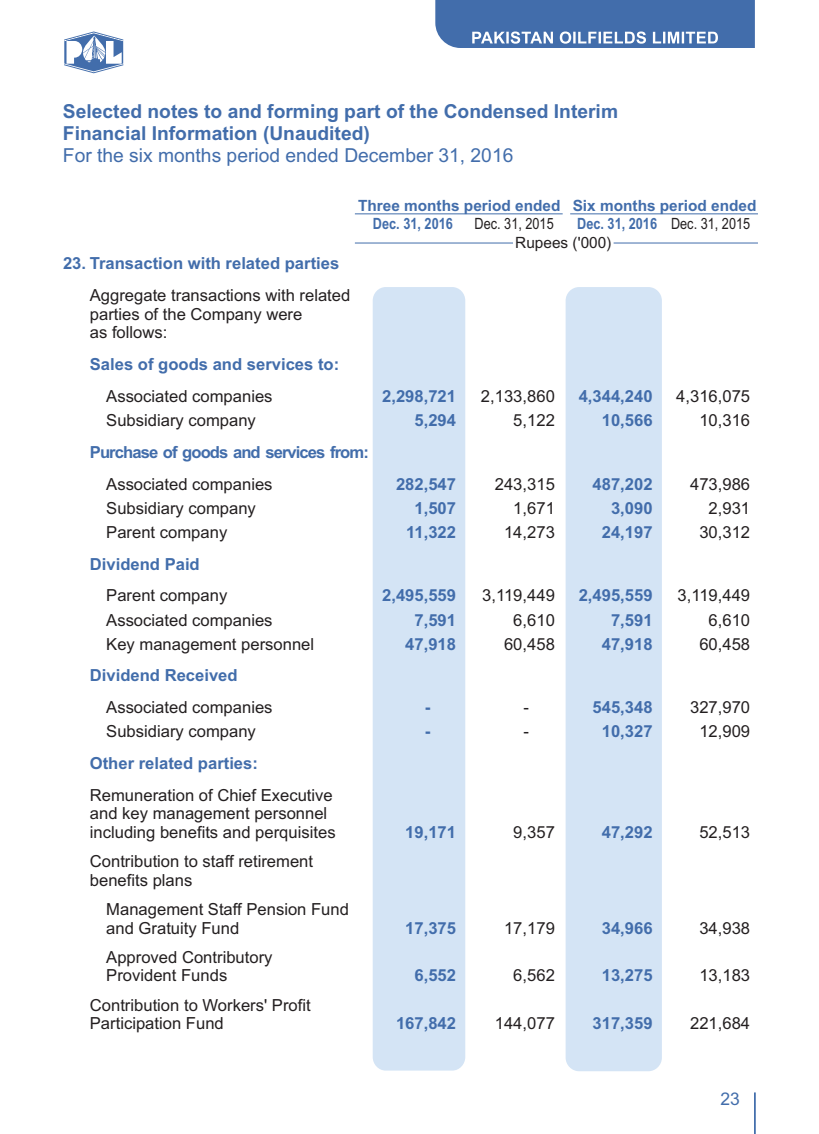
<style>
.page{position:relative;width:819px;height:1134px;background:#fff}
.page>*{position:absolute;margin:0;border:0;box-sizing:border-box;transform-origin:0 0}
.t1{font:700 19.25px/21.5px "Arial";color:#426dab}
.t2{font:19.25px "Arial";color:#426dab}
.t3{font:17.5px "Arial";color:#426dab}
.t4{font:16.62px/18.6px "Arial";color:#231f20}
.t5{font:700 16.62px "Arial";color:#426dab}
.t6{font:700 16.62px "Arial";letter-spacing:-.055em;color:#426dab}
.t7{font:700 15.58px "Arial";color:#426dab}
.t8{font:15.58px "Arial Narrow";color:#231f20}
.t9{font:700 15.58px "Arial Narrow";color:#426dab}
.t10{font:15.58px "Arial";color:#231f20}
</style>
<div class="page">
<div style="left:373px;top:287px;width:92px;height:784px;background:#d4e4f5;border-radius:13px"></div>
<div style="left:566px;top:287px;width:96px;height:784px;background:#d4e4f5;border-radius:14px"></div>
<hr style="left:754px;top:1092px;width:2px;height:42px;background:#426dab">
<svg style="left:435px;top:0;width:320px;height:48px;background:#537ab2"></svg>
<svg style="left:64px;top:32px;width:59px;height:41px"></svg>
<hr style="left:570px;top:213px;width:188px;height:1px;background:#426dab">
<hr style="left:355px;top:243px;width:158px;height:1px;background:#426dab">
<hr style="left:614px;top:243px;width:144px;height:1px;background:#426dab">
<hr style="left:355px;top:213px;width:208px;height:1px;background:#426dab">
<p class="t1" style="left:63px;top:103px;width:557px">Selected notes to and forming part of the Condensed Interim<br>Financial Information (Unaudited)</p>
<p class="t2" style="left:63px;top:148px;width:452px">For the six months period ended December 31, 2016</p>
<p class="t7" style="left:358px;top:199px;width:400px">Three months period ended Six months period ended</p>
<p class="t9" style="left:373px;top:215px;width:81px">Dec. 31, 2016</p>
<p class="t8" style="left:475px;top:218px;width:81px">Dec. 31, 2015</p>
<p class="t9" style="left:577px;top:215px;width:81px">Dec. 31, 2016</p>
<p class="t8" style="left:671px;top:218px;width:81px">Dec. 31, 2015</p>
<p class="t5" style="left:63px;top:257px;width:278px">23. Transaction with related parties</p>
<p class="t4" style="left:90px;top:288px;width:262px">Aggregate transactions with related parties of the Company were<br>as follows:</p>
<p class="t5" style="left:90px;top:358px;width:251px">Sales of goods and services to:</p>
<p class="t10" style="left:515px;top:237px;width:98px">Rupees ('000)</p>
<p class="t4" style="left:106px;top:388px;width:168px">Associated companies</p>
<p class="t4" style="left:481px;top:388px;width:75px">2,133,860</p>
<p class="t4" style="left:676px;top:388px;width:75px">4,316,075</p>
<p class="t4" style="left:106px;top:412px;width:151px">Subsidiary company</p>
<p class="t4" style="left:513px;top:412px;width:43px">5,122</p>
<p class="t4" style="left:699px;top:412px;width:52px">10,316</p>
<p class="t5" style="left:382px;top:390px;width:75px">2,298,721</p>
<p class="t5" style="left:579px;top:390px;width:75px">4,344,240</p>
<p class="t5" style="left:415px;top:414px;width:43px">5,294</p>
<p class="t5" style="left:602px;top:414px;width:52px">10,566</p>
<p class="t6" style="left:90px;top:446px;width:281px">Purchase of goods and services from:</p>
<p class="t4" style="left:106px;top:476px;width:168px">Associated companies</p>
<p class="t4" style="left:495px;top:476px;width:62px">243,315</p>
<p class="t4" style="left:690px;top:476px;width:62px">473,986</p>
<p class="t4" style="left:106px;top:500px;width:151px">Subsidiary company</p>
<p class="t4" style="left:513px;top:500px;width:43px">1,671</p>
<p class="t4" style="left:709px;top:500px;width:43px">2,931</p>
<p class="t4" style="left:106px;top:524px;width:123px">Parent company</p>
<p class="t4" style="left:504px;top:524px;width:52px">14,273</p>
<p class="t4" style="left:699px;top:524px;width:52px">30,312</p>
<p class="t5" style="left:396px;top:477px;width:62px">282,547</p>
<p class="t5" style="left:593px;top:477px;width:62px">487,202</p>
<p class="t5" style="left:415px;top:502px;width:43px">1,507</p>
<p class="t5" style="left:611px;top:502px;width:43px">3,090</p>
<p class="t5" style="left:406px;top:526px;width:51px">11,322</p>
<p class="t5" style="left:602px;top:526px;width:52px">24,197</p>
<p class="t5" style="left:90px;top:558px;width:111px">Dividend Paid</p>
<p class="t4" style="left:106px;top:588px;width:123px">Parent company</p>
<p class="t4" style="left:482px;top:588px;width:74px">3,119,449</p>
<p class="t4" style="left:677px;top:588px;width:74px">3,119,449</p>
<p class="t4" style="left:106px;top:612px;width:168px">Associated companies</p>
<p class="t4" style="left:513px;top:612px;width:43px">6,610</p>
<p class="t4" style="left:709px;top:612px;width:43px">6,610</p>
<p class="t4" style="left:106px;top:636px;width:209px">Key management personnel</p>
<p class="t4" style="left:504px;top:636px;width:52px">60,458</p>
<p class="t4" style="left:699px;top:636px;width:52px">60,458</p>
<p class="t5" style="left:382px;top:589px;width:75px">2,495,559</p>
<p class="t5" style="left:579px;top:589px;width:75px">2,495,559</p>
<p class="t5" style="left:415px;top:613px;width:43px">7,591</p>
<p class="t5" style="left:611px;top:613px;width:43px">7,591</p>
<p class="t5" style="left:405px;top:638px;width:52px">47,918</p>
<p class="t5" style="left:602px;top:638px;width:52px">47,918</p>
<p class="t5" style="left:90px;top:669px;width:149px">Dividend Received</p>
<p class="t4" style="left:106px;top:700px;width:168px">Associated companies</p>
<p class="t4" style="left:524px;top:700px;width:7px">-</p>
<p class="t4" style="left:690px;top:700px;width:62px">327,970</p>
<p class="t4" style="left:106px;top:724px;width:151px">Subsidiary company</p>
<p class="t4" style="left:524px;top:724px;width:7px">-</p>
<p class="t4" style="left:699px;top:724px;width:52px">12,909</p>
<p class="t5" style="left:425px;top:701px;width:7px">-</p>
<p class="t5" style="left:593px;top:701px;width:62px">545,348</p>
<p class="t5" style="left:425px;top:725px;width:7px">-</p>
<p class="t5" style="left:602px;top:725px;width:52px">10,327</p>
<p class="t5" style="left:90px;top:757px;width:170px">Other related parties:</p>
<p class="t4" style="left:90px;top:787px;width:247px">Remuneration of Chief Executive and key management personnel including benefits and perquisites</p>
<p class="t4" style="left:90px;top:854px;width:225px">Contribution to staff retirement benefits plans</p>
<p class="t4" style="left:106px;top:902px;width:244px">Management Staff Pension Fund and Gratuity Fund</p>
<p class="t4" style="left:106px;top:949px;width:168px">Approved Contributory<br>Provident Funds</p>
<p class="t4" style="left:90px;top:997px;width:222px">Contribution to Workers' Profit<br>Participation Fund</p>
<p class="t4" style="left:513px;top:824px;width:43px">9,357</p>
<p class="t4" style="left:699px;top:824px;width:52px">52,513</p>
<p class="t5" style="left:405px;top:826px;width:52px">19,171</p>
<p class="t5" style="left:602px;top:826px;width:52px">47,292</p>
<p class="t4" style="left:504px;top:920px;width:52px">17,179</p>
<p class="t4" style="left:699px;top:920px;width:52px">34,938</p>
<p class="t5" style="left:405px;top:922px;width:52px">17,375</p>
<p class="t5" style="left:602px;top:922px;width:52px">34,966</p>
<p class="t5" style="left:415px;top:969px;width:43px">6,552</p>
<p class="t5" style="left:602px;top:969px;width:52px">13,275</p>
<p class="t5" style="left:396px;top:1017px;width:62px">167,842</p>
<p class="t5" style="left:593px;top:1017px;width:62px">317,359</p>
<p class="t4" style="left:513px;top:968px;width:43px">6,562</p>
<p class="t4" style="left:699px;top:968px;width:52px">13,183</p>
<p class="t4" style="left:495px;top:1016px;width:62px">144,077</p>
<p class="t4" style="left:690px;top:1016px;width:62px">221,684</p>
<p class="t3" style="left:721px;top:1092px;width:21px">23</p>
</div>
